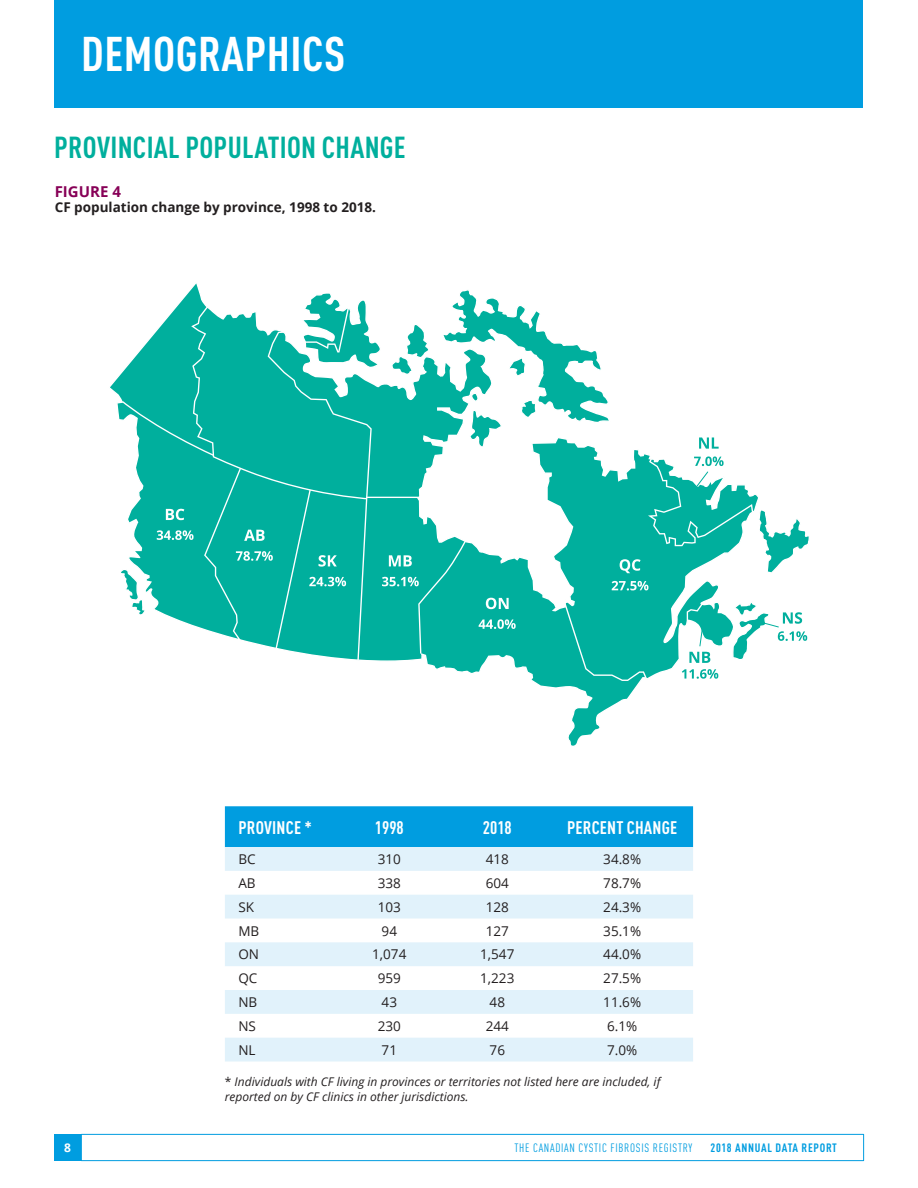
<style>
.page{position:relative;width:918px;height:1188px;background:#fff}
.page>*{position:absolute;margin:0;border:0;box-sizing:border-box;transform-origin:0 0}
.t1{font:700 condensed 48px "DINOT";letter-spacing:.01em;color:#fff}
.t2{font:700 condensed 30px "DINOT";letter-spacing:.01em;color:#00af9d}
.t3{font:700 condensed 18px "DINOT";letter-spacing:.01em;color:#fff}
.t4{font:700 15px "Open Sans";color:#870157}
.t5{font:13.5px "Open Sans";color:#231f20}
.t6{font:700 13.5px "Open Sans";color:#231f20}
.t7{font:italic 12px/15px "Open Sans";color:#231f20}
.t8{font:condensed 12px "DINOT";letter-spacing:.06em;color:#009de0}
.t9{font:700 condensed 12px "DINOT";letter-spacing:.06em;color:#009de0}
.t10{font:700 12px "Open Sans";color:#fff}
.s1{font-style:normal}
</style>
<div class="page">
<div style="left:54px;top:1134px;width:27px;height:27px;background:#009de0"></div>
<div style="left:55px;top:0;width:808px;height:108px;background:#009de0"></div>
<div style="left:81px;top:1134px;width:783px;height:27px;border:1px solid #009de0"></div>
<div style="left:225px;top:806px;width:468px;height:41px;background:#009de0"></div>
<svg style="left:225px;top:847px;width:468px;height:215px;fill:#e1f2fb"></svg>
<svg style="left:427px;top:663px;width:213px;height:83px"></svg>
<svg style="left:531px;top:663px;width:188px;height:18px;fill:#00af9d"></svg>
<svg style="left:682px;top:669px;width:36px;height:10px"></svg>
<svg style="left:110px;top:283px;width:699px;height:380px"></svg>
<p class="t1" style="left:81px;top:25px;width:266px">DEMOGRAPHICS</p>
<p class="t2" style="left:54px;top:129px;width:353px">PROVINCIAL POPULATION CHANGE</p>
<p class="t4" style="left:55px;top:181px;width:68px">FIGURE 4</p>
<p class="t6" style="left:55px;top:198px;width:323px">CF population change by province, 1998 to 2018.</p>
<p class="t3" style="left:238px;top:816px;width:75px">PROVINCE *</p>
<p class="t3" style="left:375px;top:816px;width:30px">1998</p>
<p class="t3" style="left:483px;top:816px;width:30px">2018</p>
<p class="t3" style="left:567px;top:816px;width:112px">PERCENT CHANGE</p>
<p class="t5" style="left:238px;top:850px;width:19px">BC</p>
<p class="t5" style="left:378px;top:850px;width:25px">310</p>
<p class="t5" style="left:486px;top:850px;width:25px">418</p>
<p class="t5" style="left:603px;top:850px;width:39px">34.8%</p>
<p class="t5" style="left:238px;top:874px;width:19px">AB</p>
<p class="t5" style="left:378px;top:874px;width:25px">338</p>
<p class="t5" style="left:486px;top:874px;width:25px">604</p>
<p class="t5" style="left:603px;top:874px;width:39px">78.7%</p>
<p class="t5" style="left:238px;top:898px;width:17px">SK</p>
<p class="t5" style="left:378px;top:898px;width:25px">103</p>
<p class="t5" style="left:486px;top:898px;width:25px">128</p>
<p class="t5" style="left:603px;top:898px;width:39px">24.3%</p>
<p class="t5" style="left:238px;top:921px;width:22px">MB</p>
<p class="t5" style="left:382px;top:921px;width:17px">94</p>
<p class="t5" style="left:486px;top:921px;width:25px">127</p>
<p class="t5" style="left:603px;top:921px;width:39px">35.1%</p>
<p class="t5" style="left:238px;top:945px;width:22px">ON</p>
<p class="t5" style="left:372px;top:945px;width:36px">1,074</p>
<p class="t5" style="left:480px;top:945px;width:36px">1,547</p>
<p class="t5" style="left:603px;top:945px;width:39px">44.0%</p>
<p class="t5" style="left:238px;top:969px;width:21px">QC</p>
<p class="t5" style="left:378px;top:969px;width:25px">959</p>
<p class="t5" style="left:480px;top:969px;width:36px">1,223</p>
<p class="t5" style="left:603px;top:969px;width:39px">27.5%</p>
<p class="t5" style="left:238px;top:993px;width:20px">NB</p>
<p class="t5" style="left:382px;top:993px;width:17px">43</p>
<p class="t5" style="left:490px;top:993px;width:17px">48</p>
<p class="t5" style="left:603px;top:993px;width:39px">11.6%</p>
<p class="t5" style="left:238px;top:1017px;width:19px">NS</p>
<p class="t5" style="left:378px;top:1017px;width:25px">230</p>
<p class="t5" style="left:486px;top:1017px;width:25px">244</p>
<p class="t5" style="left:607px;top:1017px;width:32px">6.1%</p>
<p class="t5" style="left:238px;top:1041px;width:19px">NL</p>
<p class="t5" style="left:382px;top:1041px;width:17px">71</p>
<p class="t5" style="left:490px;top:1041px;width:17px">76</p>
<p class="t5" style="left:607px;top:1041px;width:32px">7.0%</p>
<p class="t7" style="left:225px;top:1074px;width:437px"><span class="s1">*</span> Individuals with CF living in provinces or territories not listed here are included, if reported on by CF clinics in other jurisdictions.</p>
<p class="t10" style="left:64px;top:1139px;width:8px">8</p>
<p class="t8" style="left:514px;top:1141px;width:180px">THE CANADIAN CYSTIC FIBROSIS REGISTRY</p>
<p class="t9" style="left:711px;top:1141px;width:128px">2018 ANNUAL DATA REPORT</p>
</div>
